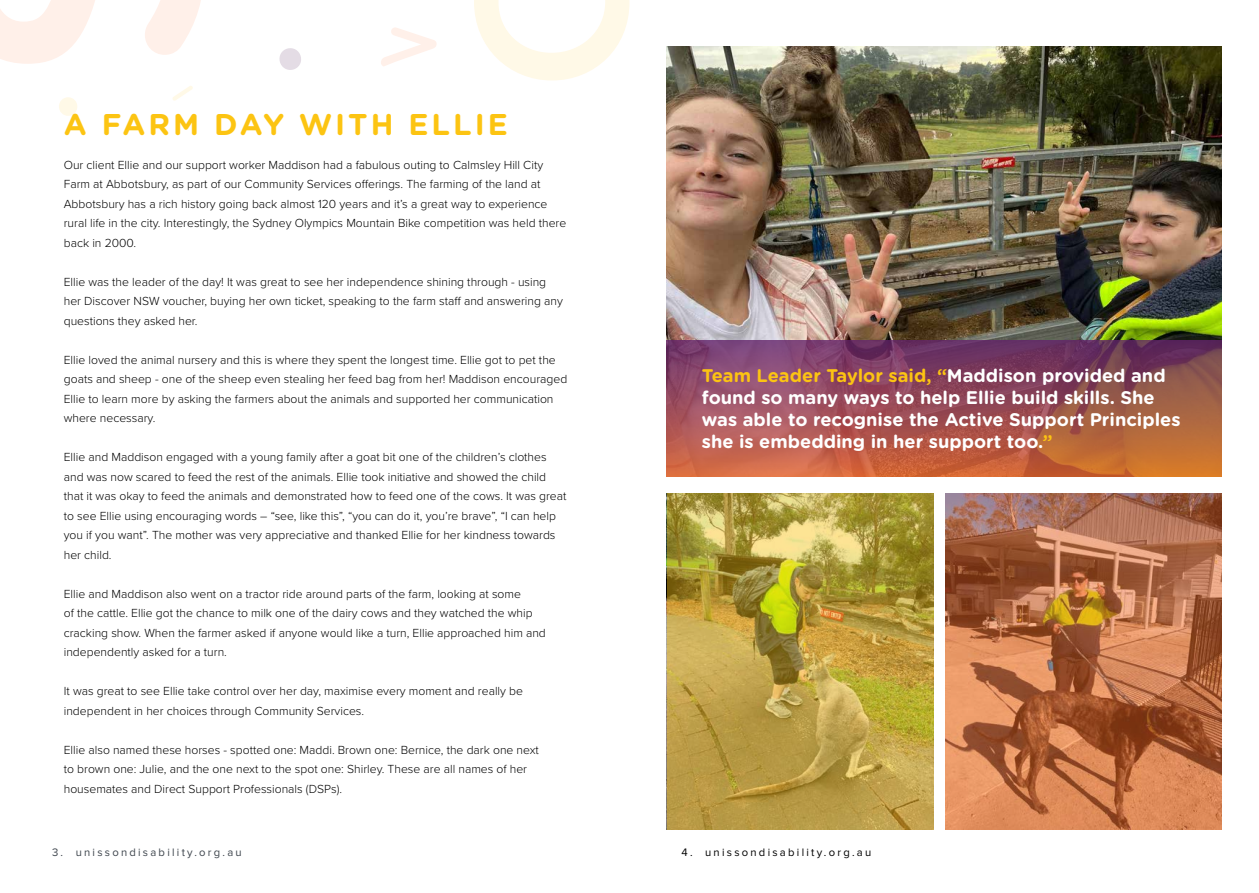
<style>
.page{position:relative;width:1259px;height:893px;background:#fff}
.page>*{position:absolute;margin:0;border:0;box-sizing:border-box;transform-origin:0 0}
.t1{font:700 30px "Gotham Rounded";letter-spacing:.1em;color:#fcc412}
.t2{font:700 18.3px/21.9px "Gotham Rounded";color:#fff}
.t3{font:300 12.15px/19.5px "Proxima Nova";color:#000}
.t4{font:11.25px "Proxima Nova";letter-spacing:.2em;color:#3e454d}
.t5{font:11.25px "Proxima Nova";letter-spacing:.2em;color:#000}
.s1{color:#fcc412}
</style>
<div class="page">
<svg style="left:474px;top:0;width:155px;height:80px"></svg>
<svg style="left:0;top:0;width:201px;height:64px"></svg>
<svg style="left:381px;top:27px;width:56px;height:39px"></svg>
<div style="left:59px;top:97px;width:18px;height:19px;background:#fff9e7;border-radius:9px"></div>
<svg style="left:172px;top:86px;width:21px;height:15px"></svg>
<img style="left:667px;top:47px;width:554px;height:294px">
<svg style="left:667px;top:341px;width:554px;height:136px;background:#9e5252"></svg>
<svg style="left:279px;top:48px;width:22px;height:22px"></svg>
<svg style="left:945px;top:493px;width:276px;height:336px;background:#b9714a"></svg>
<img style="left:667px;top:493px;width:267px;height:336px">
<h1 class="t1" style="left:64px;top:103px;width:446px">A FARM DAY WITH ELLIE</h1>
<p class="t3" style="left:64px;top:154px;width:504px">Our client Ellie and our support worker Maddison had a fabulous outing to Calmsley Hill City Farm at Abbotsbury, as part of our Community Services offerings. The farming of the land at Abbotsbury has a rich history going back almost 120 years and it’s a great way to experience rural life in the city. Interestingly, the Sydney Olympics Mountain Bike competition was held there back in 2000.</p>
<p class="t3" style="left:64px;top:271px;width:500px">Ellie was the leader of the day! It was great to see her independence shining through - using her Discover NSW voucher, buying her own ticket, speaking to the farm staff and answering any questions they asked her.</p>
<p class="t3" style="left:64px;top:349px;width:505px">Ellie loved the animal nursery and this is where they spent the longest time. Ellie got to pet the goats and sheep - one of the sheep even stealing her feed bag from her! Maddison encouraged Ellie to learn more by asking the farmers about the animals and supported her communication where necessary.</p>
<p class="t3" style="left:64px;top:447px;width:504px">Ellie and Maddison engaged with a young family after a goat bit one of the children’s clothes and was now scared to feed the rest of the animals. Ellie took initiative and showed the child that it was okay to feed the animals and demonstrated how to feed one of the cows. It was great to see Ellie using encouraging words – “see, like this”, “you can do it, you’re brave”, “I can help you if you want”. The mother was very appreciative and thanked Ellie for her kindness towards her child.</p>
<p class="t3" style="left:64px;top:583px;width:483px">Ellie and Maddison also went on a tractor ride around parts of the farm, looking at some<br>of the cattle. Ellie got the chance to milk one of the dairy cows and they watched the whip cracking show. When the farmer asked if anyone would like a turn, Ellie approached him and independently asked for a turn.</p>
<p class="t3" style="left:64px;top:681px;width:461px">It was great to see Ellie take control over her day, maximise every moment and really be independent in her choices through Community Services.</p>
<p class="t3" style="left:64px;top:739px;width:476px">Ellie also named these horses - spotted one: Maddi. Brown one: Bernice, the dark one next to brown one: Julie, and the one next to the spot one: Shirley. These are all names of her housemates and Direct Support Professionals (DSPs).</p>
<h2 class="t2" style="left:702px;top:364px;width:480px"><span class="s1">Team Leader Taylor said, “</span>Maddison provided and found so many ways to help Ellie build skills. She was able to recognise the Active Support Principles she is embedding in her support too.<span class="s1">”</span></h2>
<p class="t4" style="left:52px;top:846px;width:191px">3. unissondisability.org.au</p>
<p class="t5" style="left:681px;top:846px;width:191px">4. unissondisability.org.au</p>
</div>
